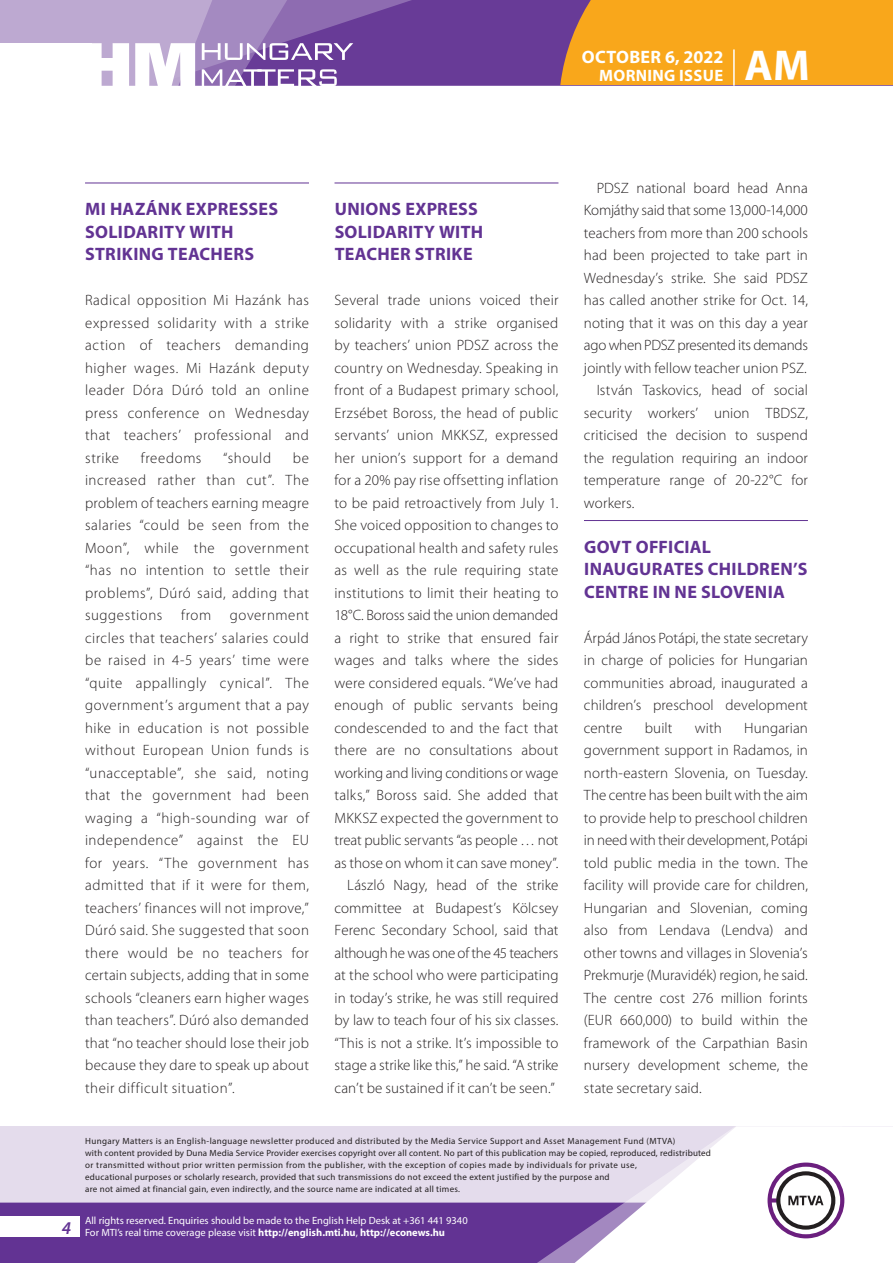
<style>
.page{position:relative;width:893px;height:1263px;background:#fff}
.page>*{position:absolute;margin:0;border:0;box-sizing:border-box;transform-origin:0 0}
.t1{font:700 43.35px "Myriad Pro";color:#fff}
._01_cimsor{font:700 18px/22.5px "Myriad Pro";letter-spacing:.015em;color:#623393}
.t2{font:700 18px "Myriad Pro";letter-spacing:.02em;color:#fff}
.t3{font:italic 600 18px "Myriad Pro";color:#623393}
.t4{font:700 16.5px "Myriad Pro";letter-spacing:.02em;color:#fff}
._03_kenyer_szöveg-1{font:300 15px/22.5px "Myriad Pro";letter-spacing:.01em;color:#231f20;text-align:justify}
._03_kenyer_szöveg-2{font:300 15px/22.5px "Myriad Pro";letter-spacing:.005em;color:#231f20;text-align:justify}
._03_kenyer_szöveg-1-2{font:300 15px "Myriad Pro";letter-spacing:.04em;color:#231f20}
.t5{font:10.5px/12px "Myriad Pro";color:#fff}
.t6{font:9px/12px "Myriad Pro";letter-spacing:.03em;color:#231f20}
.s1{font-weight:700}
</style>
<div class="page">
<div style="left:0;top:1126px;width:893px;height:137px;background:#e4dcec"></div>
<div style="left:0;top:1202px;width:506px;height:61px;background:#623393"></div>
<svg style="left:506px;top:1202px;width:69px;height:61px;background:#6b3e99"></svg>
<svg style="left:575px;top:1126px;width:318px;height:137px"></svg>
<div style="left:0;top:1216px;width:79px;height:20px;background:#fff"></div>
<div style="left:0;top:0;width:893px;height:85px;background:#683b97"></div>
<div style="left:560px;top:0;width:333px;height:85px;background:#f9a71b"></div>
<hr style="left:733px;top:49px;width:2px;height:37px;background:#fff">
<svg style="left:0;top:0;width:479px;height:86px"></svg>
<hr style="left:85px;top:183px;width:224px;height:1px;background:#623393">
<hr style="left:334px;top:183px;width:224px;height:1px;background:#623393">
<hr style="left:584px;top:520px;width:224px;height:1px;background:#623393">
<p class="t2" style="left:582px;top:45px;width:143px">OCTOBER 6, 2022</p>
<p class="t4" style="left:599px;top:65px;width:125px">MORNING ISSUE</p>
<h1 class="t1" style="left:745px;top:37px;width:67px">AM</h1>
<p class="_01_cimsor" style="left:85px;top:197px;width:194px">MI HAZÁNK EXPRESSES<br>SOLIDARITY WITH<br>STRIKING TEACHERS</p>
<p class="_03_kenyer_szöveg-1" style="left:85px;top:289px;width:225px">Radical opposition Mi Hazánk has expressed solidarity with a strike action of teachers demanding higher wages. Mi Hazánk deputy leader Dóra Dúró told an online press conference on Wednesday that teachers’ professional and strike</p>
<p class="_03_kenyer_szöveg-1-2" style="left:141px;top:449px;width:62px">freedoms</p>
<p class="_03_kenyer_szöveg-1" style="left:223px;top:446px;width:49px">“should</p>
<p class="_03_kenyer_szöveg-1" style="left:85px;top:446px;width:225px;text-indent:208px">be increased rather than cut”. The problem of teachers earning meagre salaries “could be seen from the Moon”, while the government “has no intention to settle their problems”, Dúró said, adding that suggestions from government circles that teachers’ salaries could be raised in 4-5 years’ time were “quite appallingly cynical”. The government’s argument that a pay hike in education is not possible without European Union funds is “unacceptable”, she said, noting that the government had been waging a “high-sounding war of independence” against the EU for years. “The government has admitted that if it were for them, teachers’ finances will not improve,” Dúró said. She suggested that soon there would be no teachers for certain subjects, adding that in some schools “cleaners earn higher wages than teachers”. Dúró also demanded that “no teacher should lose their job because they dare to speak up about their difficult situation”.</p>
<p class="_01_cimsor" style="left:335px;top:197px;width:150px">UNIONS EXPRESS<br>SOLIDARITY WITH<br>TEACHER STRIKE</p>
<p class="_03_kenyer_szöveg-1" style="left:334px;top:289px;width:225px">Several trade unions voiced their solidarity with a strike organised by teachers’ union PDSZ across the country on Wednesday. Speaking in front of a Budapest primary school, Erzsébet Boross, the head of public servants’ union MKKSZ, expressed her union’s support for a demand for a 20% pay rise offsetting inflation to be paid retroactively from July 1.<br>She voiced opposition to changes to occupational health and safety rules as well as the rule requiring state institutions to limit their heating to 18°C. Boross said the union demanded a right to strike that ensured fair wages and talks where the sides were considered equals. “We’ve had enough of public servants being condescended to and the fact that there are no consultations about working and living conditions or wage talks,” Boross said. She added that MKKSZ expected the government to treat public servants “as people … not as those on whom it can save money”.</p>
<p class="_03_kenyer_szöveg-2" style="left:334px;top:874px;width:225px;text-indent:13px">László Nagy, head of the strike committee at Budapest’s Kölcsey Ferenc Secondary School, said that although he was one of the 45 teachers at the school who were participating in today’s strike, he was still required by law to teach four of his six classes. “This is not a strike. It’s impossible to stage a strike like this,” he said. “A strike can’t be sustained if it can’t be seen.”</p>
<p class="_03_kenyer_szöveg-2" style="left:584px;top:176px;width:225px;text-indent:13px">PDSZ national board head Anna Komjáthy said that some 13,000-14,000 teachers from more than 200 schools had been projected to take part in Wednesday’s strike. She said PDSZ has called another strike for Oct. 14, noting that it was on this day a year ago when PDSZ presented its demands jointly with fellow teacher union PSZ.</p>
<p class="_03_kenyer_szöveg-2" style="left:584px;top:379px;width:225px;text-indent:13px">István Taskovics, head of social security workers’ union TBDSZ, criticised the decision to suspend the regulation requiring an indoor temperature range of 20-22°C for workers.</p>
<p class="_01_cimsor" style="left:584px;top:535px;width:225px">GOVT OFFICIAL<br>INAUGURATES CHILDREN’S<br>CENTRE IN NE SLOVENIA</p>
<p class="_03_kenyer_szöveg-1" style="left:584px;top:626px;width:225px">Árpád János Potápi, the state secretary in charge of policies for Hungarian communities abroad, inaugurated a children’s preschool development centre</p>
<p class="_03_kenyer_szöveg-1" style="left:645px;top:716px;width:29px">built</p>
<p class="_03_kenyer_szöveg-1" style="left:695px;top:716px;width:29px">with</p>
<p class="_03_kenyer_szöveg-1" style="left:584px;top:716px;width:225px;text-indent:160px">Hungarian government support in Radamos, in north-eastern Slovenia, on Tuesday.<br>The centre has been built with the aim to provide help to preschool children in need with their development, Potápi told public media in the town. The facility will provide care for children, Hungarian and Slovenian, coming also from Lendava (Lendva) and other towns and villages in Slovenia’s Prekmurje (Muravidék) region, he said.<br>The centre cost 276 million forints (EUR 660,000) to build within the framework of the Carpathian Basin nursery development scheme, the state secretary said.</p>
<p class="t3" style="left:62px;top:1217px;width:11px">4</p>
<p class="t6" style="left:85px;top:1134px;width:627px">Hungary Matters is an English-language newsletter produced and distributed by the Media Service Support and Asset Management Fund (MTVA)<br>with content provided by Duna Media Service Provider exercises copyright over all content. No part of this publication may be copied, reproduced, redistributed or transmitted without prior written permission from the publisher, with the exception of copies made by individuals for private use,<br>educational purposes or scholarly research, provided that such transmissions do not exceed the extent justified by the purpose and<br>are not aimed at financial gain, even indirectly, and the source name are indicated at all times.</p>
<p class="t5" style="left:85px;top:1214px;width:384px">All rights reserved. Enquiries should be made to the English Help Desk at +361 441 9340<br>For MTI’s real time coverage please visit <span class="s1">http://english.mti.hu</span>, <span class="s1">http://econews.hu</span></p>
</div>
